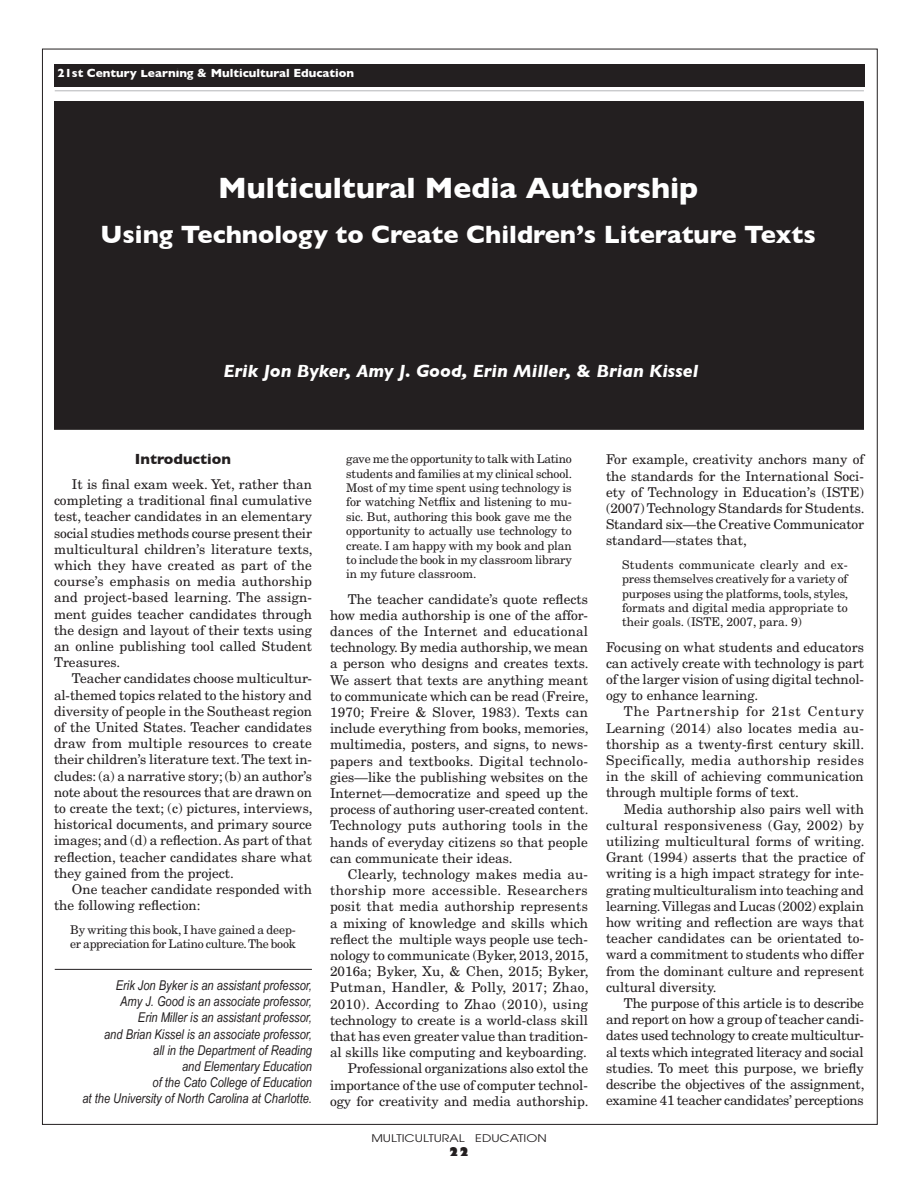
<style>
.page{position:relative;width:918px;height:1188px;background:#fff}
.page>*{position:absolute;margin:0;border:0;box-sizing:border-box;transform-origin:0 0}
.t1{font:700 30px "Gill Sans";color:#fff}
.t2{font:700 25.5px "Gill Sans";color:#fff}
.t3{font:italic 700 18px "Gill Sans";color:#fff}
.t4{font:700 15px "Gill Sans";color:#231f20}
.t5{font:13.5px/16.2px "New Century Schlbk";color:#231f20;text-align:justify}
.t6{font:italic 13.5px/16.2px "Arial Narrow";color:#231f20;text-align:right}
.t7{font:12px/14.4px "New Century Schlbk";letter-spacing:-.01em;color:#231f20;text-align:justify}
.t8{font:700 12px "Gill Sans";color:#fff}
.t9{font:800 12px "Gill Sans";color:#231f20}
.t10{font:10.5px "Avant Garde";color:#231f20;scale:1.2 1}
.s1{font-style:normal}
</style>
<div class="page">
<div style="left:54px;top:64px;width:811px;height:23px;background:#231f20"></div>
<hr style="left:55px;top:90px;width:809px;height:1px;background:#b4b5b8">
<div style="left:55px;top:102px;width:808px;height:327px;background:#231f20"></div>
<div style="left:54px;top:101px;width:810px;height:329px;border:2px solid #231f20"></div>
<hr style="left:55px;top:969px;width:257px;height:1px;background:#231f20">
<p class="t8" style="left:58px;top:64px;width:298px">21st Century Learning &amp; Multicultural Education</p>
<h1 class="t1" style="left:218px;top:164px;width:482px">Multicultural Media Authorship</h1>
<h2 class="t2" style="left:101px;top:214px;width:717px">Using Technology to Create Children’s Literature Texts</h2>
<h3 class="t3" style="left:223px;top:360px;width:476px">Erik Jon Byker, Amy J. Good, Erin Miller, <span class="s1">&amp;</span> Brian Kissel</h3>
<p class="t4" style="left:135px;top:447px;width:98px">Introduction</p>
<p class="t5" style="left:54px;top:476px;width:260px;text-indent:18px">It is final exam week. Yet, rather than completing a traditional final cumulative test, teacher candidates in an elementary social studies methods course present their multicultural children’s literature texts, which they have created as part of the course’s emphasis on media authorship and project-based learning. The assign&shy;ment guides teacher candidates through the design and layout of their texts using an online publishing tool called Student Treasures.</p>
<p class="t5" style="left:54px;top:671px;width:260px;text-indent:18px">Teacher candidates choose multicultur&shy;al-themed topics related to the history and diversity of people in the Southeast region of the United States. Teacher candidates draw from multiple resources to create their children’s literature text. The text in&shy;cludes: (a) a narrative story; (b) an author’s note about the resources that are drawn on to create the text; (c) pictures, interviews, historical documents, and primary source images; and (d) a reflection. As part of that reflection, teacher candidates share what they gained from the project.</p>
<p class="t5" style="left:54px;top:881px;width:259px;text-indent:18px">One teacher candidate responded with the following reflection:</p>
<p class="t7" style="left:70px;top:922px;width:227px">By writing this book, I have gained a deep&shy;er appreciation for Latino culture. The book</p>
<p class="t6" style="left:82px;top:977px;width:231px">Erik Jon Byker is an assistant professor,<br>Amy J. Good is an associate professor,<br>Erin Miller is an assistant professor,<br>and Brian Kissel is an associate professor,<br>all in the Department of Reading<br>and Elementary Education<br>of the Cato College of Education<br>at the University of North Carolina at Charlotte.</p>
<p class="t7" style="left:346px;top:452px;width:228px">gave me the opportunity to talk with Latino students and families at my clinical school.<br>Most of my time spent using technology is for watching Netflix and listening to mu&shy;sic. But, authoring this book gave me the opportunity to actually use technology to create. I am happy with my book and plan to include the book in my classroom library in my future classroom.</p>
<p class="t5" style="left:330px;top:591px;width:260px;text-indent:18px">The teacher candidate’s quote reflects how media authorship is one of the affor&shy;dances of the Internet and educational technology. By media authorship, we mean a person who designs and creates texts.<br>We assert that texts are anything meant to communicate which can be read (Freire, 1970; Freire &amp; Slover, 1983). Texts can include everything from books, memories, multimedia, posters, and signs, to news&shy;papers and textbooks. Digital technolo&shy;gies—like the publishing websites on the Internet—democratize and speed up the process of authoring user-created content.<br>Technology puts authoring tools in the hands of everyday citizens so that people can communicate their ideas.</p>
<p class="t5" style="left:330px;top:866px;width:260px;text-align:right">Clearly, technology makes media au&shy;thorship more accessible. Researchers posit that media authorship represents a mixing of knowledge and skills which reflect the multiple ways people use tech&shy;nology to communicate (Byker, 2013, 2015, 2016a; Byker, Xu, &amp; Chen, 2015; Byker, Putman, Handler, &amp; Polly, 2017; Zhao, 2010). According to Zhao (2010), using technology to create is a world-class skill that has even greater value than tradition&shy;al skills like computing and keyboarding.<br>Professional organizations also extol the importance of the use of computer technol&shy;ogy for creativity and media authorship.</p>
<p class="t10" style="left:371px;top:1132px;width:148px">MULTICULTURAL EDUCATION</p>
<p class="t9" style="left:449px;top:1142px;width:22px">22</p>
<p class="t5" style="left:606px;top:451px;width:260px">For example, creativity anchors many of the standards for the International Soci&shy;ety of Technology in Education’s (ISTE) (2007) Technology Standards for Students.<br>Standard six—the Creative Communicator standard—states that,</p>
<p class="t7" style="left:622px;top:557px;width:228px">Students communicate clearly and ex&shy;press themselves creatively for a variety of purposes using the platforms, tools, styles, formats and digital media appropriate to their goals. (ISTE, 2007, para. 9)</p>
<p class="t5" style="left:606px;top:639px;width:260px">Focusing on what students and educators can actively create with technology is part of the larger vision of using digital technol&shy;ogy to enhance learning.</p>
<p class="t5" style="left:606px;top:703px;width:260px;text-indent:18px">The Partnership for 21st Century Learning (2014) also locates media au&shy;thorship as a twenty-first century skill.<br>Specifically, media authorship resides in the skill of achieving communication through multiple forms of text.</p>
<p class="t5" style="left:606px;top:801px;width:260px;text-indent:18px">Media authorship also pairs well with cultural responsiveness (Gay, 2002) by utilizing multicultural forms of writing.<br>Grant (1994) asserts that the practice of writing is a high impact strategy for inte&shy;grating multiculturalism into teaching and learning. Villegas and Lucas (2002) explain how writing and reflection are ways that teacher candidates can be orientated to&shy;ward a commitment to students who differ from the dominant culture and represent cultural diversity.</p>
<p class="t5" style="left:606px;top:995px;width:260px;text-indent:18px">The purpose of this article is to describe and report on how a group of teacher candi&shy;dates used technology to create multicultur&shy;al texts which integrated literacy and social studies. To meet this purpose, we briefly describe the objectives of the assignment, examine 41 teacher candidates’ perceptions</p>
</div>
